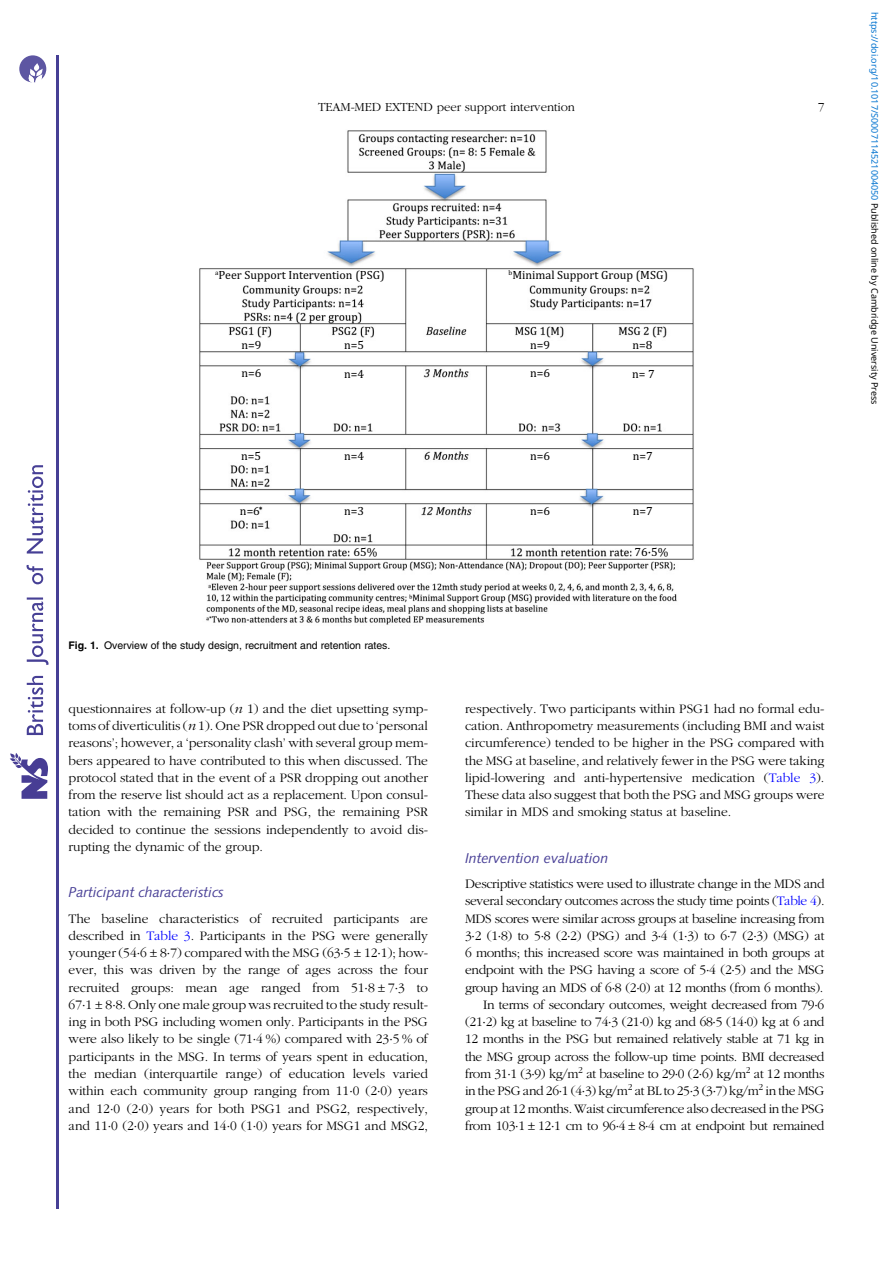
<style>
.page{position:relative;width:893px;height:1263px;background:#fff}
.page>*{position:absolute;margin:0;border:0;box-sizing:border-box;transform-origin:0 0}
.t1{font:14.25px "Adv OT078 e 26 fc.I";color:#483f96}
.t2{font:13.5px/17.2px "Adv OT777 cf 4 fb";letter-spacing:-.02em;color:#000;text-align:justify}
.t3{font:12.75px "Adv OT777 cf 4 fb";color:#000}
.t4{font:12px "Cambria";color:#000}
.t5{font:10.5px "Adv OT82 c 4 f 4 c 4";color:#000}
.t6{font:9px "Noto Sans";color:#0172cf}
.s1{font-family:"Adv O Tf 3919 c 9 c.B"}
.s2{font-family:"Adv OT4 e 1564 e 8.I"}
.s3{font-style:inherit}
.s4{color:#00f}
.s5{font-family:"Adv OT8608 a 8 d 1"}
.s6{font-family:"Adv OT7 d 6 df 7 ab.I"}
.s7{color:#000}
</style>
<div class="page">
<hr style="left:56px;top:55px;width:2px;height:1153px;background:#463f95">
<svg style="left:10px;top:753px;width:38px;height:46px"></svg>
<svg style="left:26px;top:465px;width:23px;height:270px"></svg>
<svg style="left:19px;top:55px;width:27px;height:27px"></svg>
<img style="left:199px;top:130px;width:495px;height:495px">
<div style="left:633px;top:546px;width:40px;height:11px;background:#fff"></div>
<p class="t3" style="left:318px;top:102px;width:258px">TEAM-MED EXTEND peer support intervention</p>
<p class="t3" style="left:818px;top:102px;width:8px">7</p>
<p class="t4" style="left:215px;top:268px;width:171px"><sup>a</sup>Peer Support Intervention (PSG)</p>
<p class="t4" style="left:509px;top:268px;width:161px"><sup>b</sup>Minimal Support Group (MSG)</p>
<p class="t4" style="left:241px;top:338px;width:21px">n=9</p>
<p class="t4" style="left:344px;top:337px;width:21px">n=5</p>
<p class="t4" style="left:530px;top:337px;width:21px">n=9</p>
<p class="t4" style="left:632px;top:337px;width:21px">n=8</p>
<p class="t4" style="left:632px;top:367px;width:24px">n= 7</p>
<p class="t4" style="left:241px;top:366px;width:21px">n=6</p>
<p class="t4" style="left:530px;top:366px;width:21px">n=6</p>
<p class="t4" style="left:344px;top:366px;width:21px">n=4</p>
<p class="t4" style="left:241px;top:449px;width:21px">n=5</p>
<p class="t4" style="left:240px;top:504px;width:21px">n=6</p>
<p class="t4" style="left:530px;top:449px;width:21px">n=6</p>
<p class="t4" style="left:344px;top:449px;width:21px">n=4</p>
<p class="t4" style="left:633px;top:449px;width:21px">n=7</p>
<p class="t4" style="left:344px;top:503px;width:21px">n=3</p>
<p class="t4" style="left:353px;top:544px;width:25px">65%</p>
<p class="t4" style="left:634px;top:544px;width:36px">76·5%</p>
<p class="t4" style="left:530px;top:504px;width:21px">n=6</p>
<p class="t4" style="left:633px;top:504px;width:21px">n=7</p>
<p class="t5" style="left:69px;top:642px;width:323px"><span class="s1">Fig. 1.</span> Overview of the study design, recruitment and retention rates.</p>
<p class="t2" style="left:69px;top:701px;width:361px">questionnaires at follow-up (<span class="s2">n</span> 1) and the diet upsetting symp&shy;toms of diverticulitis (<span class="s2">n</span> 1). One PSR dropped out due to <span class="s3">‘</span>personal reasons<span class="s3">’</span>; however, a <span class="s3">‘</span>personality clash<span class="s3">’</span> with several group mem&shy;bers appeared to have contributed to this when discussed. The protocol stated that in the event of a PSR dropping out another from the reserve list should act as a replacement. Upon consul&shy;tation with the remaining PSR and PSG, the remaining PSR decided to continue the sessions independently to avoid dis&shy;rupting the dynamic of the group.</p>
<p class="t1" style="left:69px;top:886px;width:157px">Participant characteristics</p>
<p class="t2" style="left:69px;top:911px;width:361px">The baseline characteristics of recruited participants are described in <span class="s4">Table 3</span>. Participants in the PSG were generally younger (54<span class="s5">·</span>6 <span class="s6">±</span> 8<span class="s5">·</span>7) compared with the MSG (63<span class="s5">·</span>5 <span class="s6">±</span> 12<span class="s5">·</span>1); how&shy;ever, this was driven by the range of ages across the four recruited groups: mean age ranged from 51<span class="s5">·</span>8 <span class="s6">±</span> 7<span class="s5">·</span>3 to 67<span class="s5">·</span>1 <span class="s6">±</span> 8<span class="s5">·</span>8. Only one male group was recruited to the study result&shy;ing in both PSG including women only. Participants in the PSG were also likely to be single (71<span class="s5">·</span>4 %) compared with 23<span class="s5">·</span>5 % of participants in the MSG. In terms of years spent in education, the median (interquartile range) of education levels varied within each community group ranging from 11<span class="s5">·</span>0 (2<span class="s5">·</span>0) years and 12<span class="s5">·</span>0 (2<span class="s5">·</span>0) years for both PSG1 and PSG2, respectively, and 11<span class="s5">·</span>0 (2<span class="s5">·</span>0) years and 14<span class="s5">·</span>0 (1<span class="s5">·</span>0) years for MSG1 and MSG2,</p>
<p class="t2" style="left:465px;top:701px;width:361px">respectively. Two participants within PSG1 had no formal edu&shy;cation. Anthropometry measurements (including BMI and waist circumference) tended to be higher in the PSG compared with the MSG at baseline, and relatively fewer in the PSG were taking lipid-lowering and anti-hypertensive medication (<span class="s4">Table 3</span>).<br>These data also suggest that both the PSG and MSG groups were similar in MDS and smoking status at baseline.</p>
<p class="t1" style="left:465px;top:852px;width:145px">Intervention evaluation</p>
<p class="t2" style="left:465px;top:876px;width:361px;text-align:right">Descriptive statistics were used to illustrate change in the MDS and several secondary outcomes across the study time points (<span class="s4">Table 4</span>).<br>MDS scores were similar across groups at baseline increasing from 3<span class="s5">·</span>2 (1<span class="s5">·</span>8) to 5<span class="s5">·</span>8 (2<span class="s5">·</span>2) (PSG) and 3<span class="s5">·</span>4 (1<span class="s5">·</span>3) to 6<span class="s5">·</span>7 (2<span class="s5">·</span>3) (MSG) at 6 months; this increased score was maintained in both groups at endpoint with the PSG having a score of 5<span class="s5">·</span>4 (2<span class="s5">·</span>5) and the MSG group having an MDS of 6<span class="s5">·</span>8 (2<span class="s5">·</span>0) at 12 months (from 6 months).<br>In terms of secondary outcomes, weight decreased from 79<span class="s5">·</span>6 (21<span class="s5">·</span>2) kg at baseline to 74<span class="s5">·</span>3 (21<span class="s5">·</span>0) kg and 68<span class="s5">·</span>5 (14<span class="s5">·</span>0) kg at 6 and 12 months in the PSG but remained relatively stable at 71 kg in the MSG group across the follow-up time points. BMI decreased from 31<span class="s5">·</span>1 (3<span class="s5">·</span>9) kg/m<sup>2</sup> at baseline to 29<span class="s5">·</span>0 (2<span class="s5">·</span>6) kg/m<sup>2</sup> at 12 months in the PSG and 26<span class="s5">·</span>1 (4<span class="s5">·</span>3) kg/m<sup>2</sup> at BL to 25<span class="s5">·</span>3 (3<span class="s5">·</span>7) kg/m<sup>2</sup> in the MSG group at 12 months. Waist circumference also decreased in the PSG from 103<span class="s5">·</span>1 <span class="s6">±</span> 12<span class="s5">·</span>1 cm to 96<span class="s5">·</span>4 <span class="s6">±</span> 8<span class="s5">·</span>4 cm at endpoint but remained</p>
<p class="t6" style="left:881px;top:12px;width:394px;rotate:90deg">https://doi.org/10.1017/S0007114521004050 <span class="s7">Published online by Cambridge University Press</span></p>
</div>
